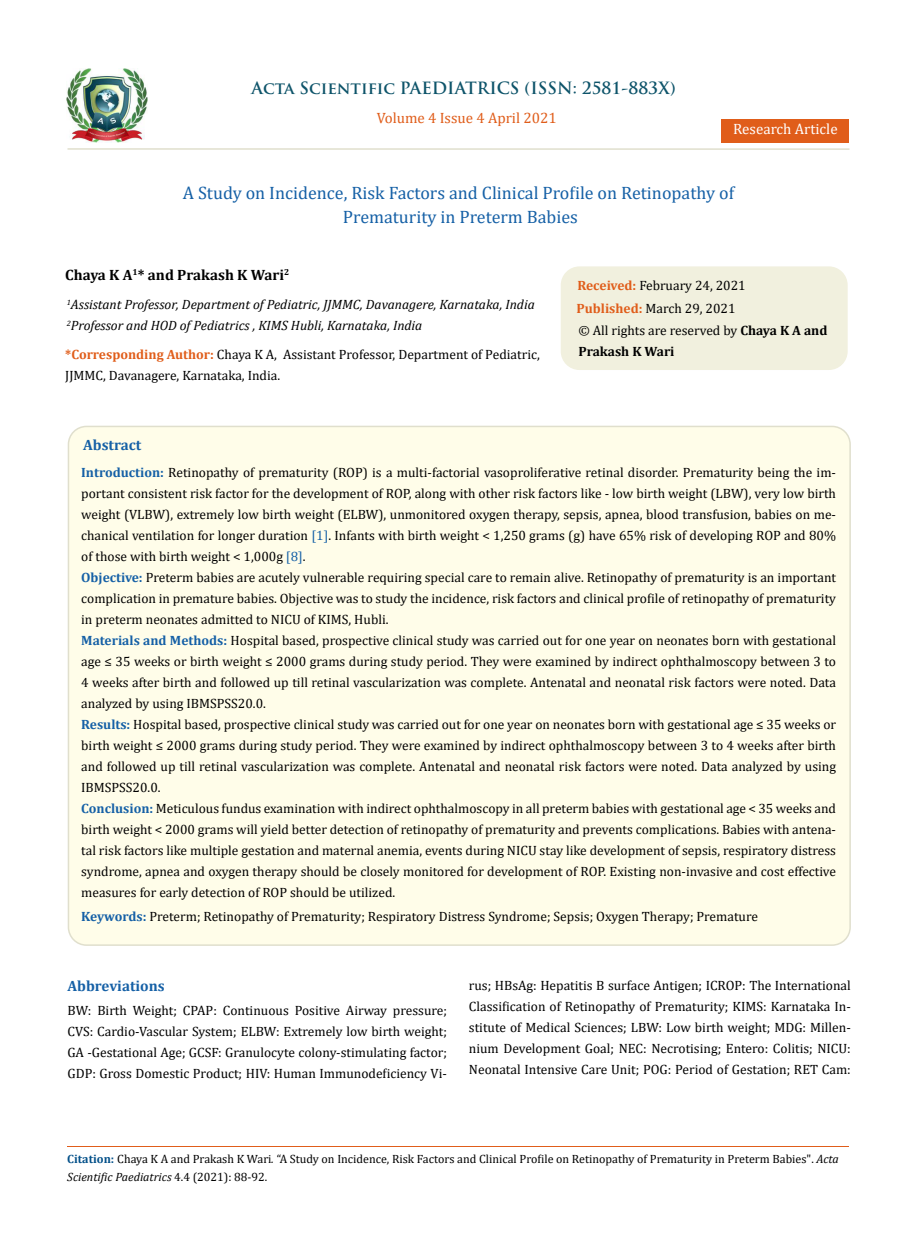
<style>
.page{position:relative;width:917px;height:1242px;background:#fff}
.page>*{position:absolute;margin:0;border:0;box-sizing:border-box;transform-origin:0 0}
.t1{font:18px/24px "Cambria";color:#1560a6;text-align:center}
.t2{font:700 16.5px "Trajan Pro";color:#0e546a}
.t3{font:700 15px "Cambria";color:#000}
.t4{font:15px "Cambria";color:#e05d1a}
.t5{font:700 15px "Cambria";color:#1560a6}
.t6{font:15px "Cambria";color:#fff}
.t7{font:13.5px/21px "Cambria";color:#000}
.t8{font:italic 13.5px/21px "Cambria";color:#000}
.t9{font:12px/18px "Cambria";color:#000}
.s1{font-weight:700;color:#e05d1a}
.s2{font-weight:700}
.s3{font-weight:700;color:#1560a6}
.s4{color:#1560a6}
.s5{font-weight:700;color:#035089}
.s6{font-style:italic}
</style>
<div class="page">
<img style="left:67px;top:68px;width:80px;height:74px">
<div style="left:721px;top:119px;width:128px;height:23px;background:#e05d1a"></div>
<div style="left:561px;top:267px;width:285px;height:102px;background:#f1f0de;border-radius:18px"></div>
<div style="left:560px;top:266px;width:287px;height:104px;border:2px solid #f1f0de;border-radius:18px"></div>
<div style="left:68px;top:426px;width:782px;height:519px;background:#fffde9;border-radius:18px"></div>
<hr style="left:67px;top:1147px;width:782px;height:1px;background:#e05d1a">
<hr style="left:67px;top:148px;width:782px;height:2px;background:#e0dfcd">
<p class="t2" style="left:252px;top:77px;width:425px">Acta Scientific PAEDIATRICS (ISSN: 2581-883X)</p>
<p class="t4" style="left:376px;top:109px;width:182px">Volume 4 Issue 4 April 2021</p>
<p class="t6" style="left:733px;top:120px;width:106px">Research Article</p>
<h1 class="t1" style="left:183px;top:181px;width:552px">A Study on Incidence, Risk Factors and Clinical Profile on Retinopathy of<br>Prematurity in Preterm Babies</h1>
<p class="t3" style="left:65px;top:264px;width:225px">Chaya K A<sup>1</sup>* and Prakash K Wari<sup>2</sup></p>
<p class="t8" style="left:67px;top:293px;width:469px"><sup>1</sup>Assistant Professor, Department of Pediatric, JJMMC, Davanagere, Karnataka, India<br><sup>2</sup>Professor and HOD of Pediatrics , KIMS Hubli, Karnataka, India</p>
<p class="t7" style="left:65px;top:343px;width:476px"><span class="s1">*Corresponding Author:</span> Chaya K A, Assistant Professor, Department of Pediatric,<br>JJMMC, Davanagere, Karnataka, India.</p>
<p class="t7" style="left:576px;top:274px;width:171px;line-height:23px"><span class="s1">Received:</span> February 24, 2021<br><span class="s1">Published:</span> March 29, 2021</p>
<p class="t7" style="left:578px;top:320px;width:250px">© All rights are reserved by <span class="s2">Chaya K A and<br>Prakash K Wari</span></p>
<p class="t5" style="left:83px;top:434px;width:60px">Abstract</p>
<p class="t7" style="left:81px;top:462px;width:756px"><span class="s3">Introduction:</span> Retinopathy of prematurity (ROP) is a multi-factorial vasoproliferative retinal disorder. Prematurity being the im&shy;portant consistent risk factor for the development of ROP, along with other risk factors like - low birth weight (LBW), very low birth weight (VLBW), extremely low birth weight (ELBW), unmonitored oxygen therapy, sepsis, apnea, blood transfusion, babies on me&shy;chanical ventilation for longer duration <span class="s4">[1]</span>. Infants with birth weight &lt; 1,250 grams (g) have 65% risk of developing ROP and 80% of those with birth weight &lt; 1,000g <span class="s4">[8]</span>.<br><span class="s3">Objective:</span> Preterm babies are acutely vulnerable requiring special care to remain alive. Retinopathy of prematurity is an important complication in premature babies. Objective was to study the incidence, risk factors and clinical profile of retinopathy of prematurity in preterm neonates admitted to NICU of KIMS, Hubli.<br><span class="s3">Materials and Methods:</span> Hospital based, prospective clinical study was carried out for one year on neonates born with gestational age ≤ 35 weeks or birth weight ≤ 2000 grams during study period. They were examined by indirect ophthalmoscopy between 3 to 4 weeks after birth and followed up till retinal vascularization was complete. Antenatal and neonatal risk factors were noted. Data analyzed by using IBMSPSS20.0.<br><span class="s3">Results:</span> Hospital based, prospective clinical study was carried out for one year on neonates born with gestational age ≤ 35 weeks or birth weight ≤ 2000 grams during study period. They were examined by indirect ophthalmoscopy between 3 to 4 weeks after birth and followed up till retinal vascularization was complete. Antenatal and neonatal risk factors were noted. Data analyzed by using IBMSPSS20.0.<br><span class="s3">Conclusion:</span> Meticulous fundus examination with indirect ophthalmoscopy in all preterm babies with gestational age &lt; 35 weeks and birth weight &lt; 2000 grams will yield better detection of retinopathy of prematurity and prevents complications. Babies with antena&shy;tal risk factors like multiple gestation and maternal anemia, events during NICU stay like development of sepsis, respiratory distress syndrome, apnea and oxygen therapy should be closely monitored for development of ROP. Existing non-invasive and cost effective measures for early detection of ROP should be utilized.</p>
<p class="t7" style="left:81px;top:906px;width:678px"><span class="s3">Keywords:</span> Preterm; Retinopathy of Prematurity; Respiratory Distress Syndrome; Sepsis; Oxygen Therapy; Premature</p>
<p class="t5" style="left:67px;top:975px;width:99px">Abbreviations</p>
<p class="t7" style="left:67px;top:1000px;width:381px;text-align:justify">BW: Birth Weight; CPAP: Continuous Positive Airway pressure; CVS: Cardio-Vascular System; ELBW: Extremely low birth weight; GA -Gestational Age; GCSF: Granulocyte colony-stimulating factor; GDP: Gross Domestic Product; HIV: Human Immunodeficiency Vi-</p>
<p class="t7" style="left:469px;top:975px;width:383px;text-align:justify">rus; HBsAg: Hepatitis B surface Antigen; ICROP: The International Classification of Retinopathy of Prematurity; KIMS: Karnataka In&shy;stitute of Medical Sciences; LBW: Low birth weight; MDG: Millen&shy;nium Development Goal; NEC: Necrotising; Entero: Colitis; NICU:<br>Neonatal Intensive Care Unit; POG: Period of Gestation; RET Cam:</p>
<p class="t9" style="left:67px;top:1150px;width:773px"><span class="s5">Citation:</span> Chaya K A and Prakash K Wari<span class="s6">.</span> “A Study on Incidence, Risk Factors and Clinical Profile on Retinopathy of Prematurity in Preterm Babies". <span class="s6">Acta<br>Scientific Paediatrics</span> 4.4 (2021): 88-92.</p>
</div>
